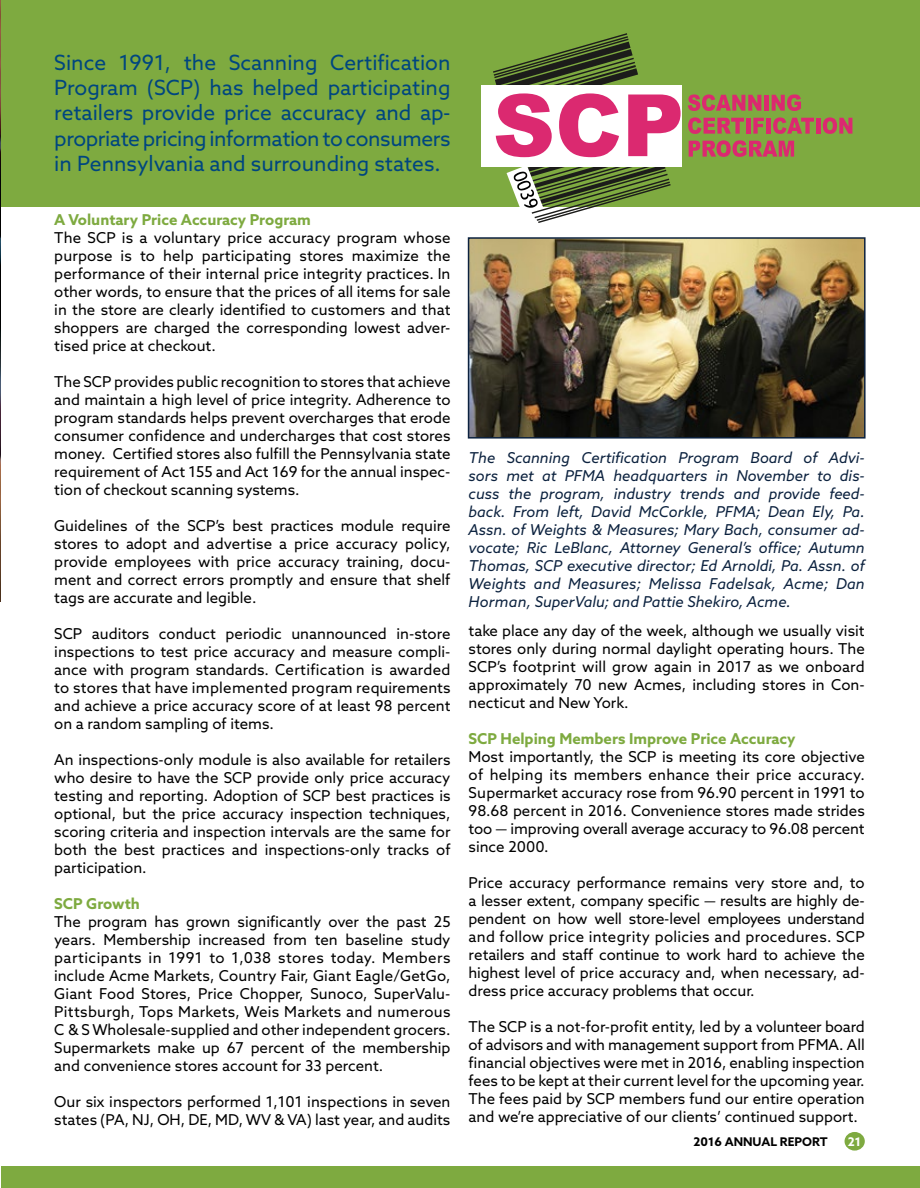
<style>
.page{position:relative;width:920px;height:1188px;background:#fff}
.page>*{position:absolute;margin:0;border:0;box-sizing:border-box;transform-origin:0 0}
.t1{font:21px/25.2px "Azo Sans";color:#00467f;text-align:justify}
.t2{font:15px/18px "Azo Sans";color:#000;text-align:justify}
.t3{font:italic 15px/18px "Azo Sans";color:#0c223f;text-align:justify}
.t4{font:700 15px "Azo Sans";color:#7eaa40}
.t5{font:700 12px "Azo Sans";color:#000}
.t6{font:700 12px "Azo Sans";color:#fff}
</style>
<div class="page">
<div style="left:844px;top:1132px;width:20px;height:19px;background:#7eaa40;border-radius:50%"></div>
<div style="left:0;top:0;width:919px;height:207px;background:#7eaa40"></div>
<hr style="left:0;top:602px;width:1px;height:586px;background:#7eaa40">
<img style="left:0;top:1px;width:1px;height:601px">
<img style="left:471px;top:240px;width:391px;height:196px">
<div style="left:468px;top:237px;width:397px;height:202px;border:2px solid #0c223f"></div>
<div style="left:481px;top:85px;width:200px;height:81px;background:#fff"></div>
<svg style="left:688px;top:94px;width:73px;height:17px"></svg>
<hr style="left:764px;top:95px;width:4px;height:16px;background:#db2970">
<svg style="left:771px;top:94px;width:30px;height:17px"></svg>
<svg style="left:688px;top:117px;width:56px;height:17px"></svg>
<hr style="left:746px;top:118px;width:4px;height:16px;background:#db2970">
<svg style="left:753px;top:118px;width:10px;height:16px"></svg>
<hr style="left:766px;top:118px;width:4px;height:16px;background:#db2970">
<svg style="left:773px;top:117px;width:40px;height:17px"></svg>
<hr style="left:816px;top:118px;width:4px;height:16px;background:#db2970">
<svg style="left:822px;top:117px;width:30px;height:17px"></svg>
<svg style="left:688px;top:140px;width:106px;height:17px"></svg>
<svg style="left:487px;top:33px;width:193px;height:190px"></svg>
<div style="left:1px;top:1167px;width:918px;height:21px;background:#7eaa40"></div>
<h1 class="t1" style="left:54px;top:50px;width:398px">Since 1991, the Scanning Certification Program (SCP) has helped participating retailers provide price accuracy and ap&shy;propriate pricing information to consumers in Pennsylvania and surrounding states.</h1>
<p class="t4" style="left:54px;top:209px;width:258px">A Voluntary Price Accuracy Program</p>
<p class="t2" style="left:54px;top:228px;width:398px">The SCP is a voluntary price accuracy program whose purpose is to help participating stores maximize the performance of their internal price integrity practices. In other words, to ensure that the prices of all items for sale in the store are clearly identified to customers and that shoppers are charged the corresponding lowest adver&shy;tised price at checkout.</p>
<p class="t2" style="left:54px;top:372px;width:398px">The SCP provides public recognition to stores that achieve and maintain a high level of price integrity. Adherence to program standards helps prevent overcharges that erode consumer confidence and undercharges that cost stores money. Certified stores also fulfill the Pennsylvania state requirement of Act 155 and Act 169 for the annual inspec&shy;tion of checkout scanning systems.</p>
<p class="t2" style="left:54px;top:516px;width:398px">Guidelines of the SCP’s best practices module require stores to adopt and advertise a price accuracy policy, provide employees with price accuracy training, docu&shy;ment and correct errors promptly and ensure that shelf tags are accurate and legible.</p>
<p class="t2" style="left:54px;top:624px;width:398px">SCP auditors conduct periodic unannounced in-store inspections to test price accuracy and measure compli&shy;ance with program standards. Certification is awarded to stores that have implemented program requirements and achieve a price accuracy score of at least 98 percent on a random sampling of items.</p>
<p class="t2" style="left:54px;top:750px;width:398px">An inspections-only module is also available for retailers who desire to have the SCP provide only price accuracy testing and reporting. Adoption of SCP best practices is optional, but the price accuracy inspection techniques, scoring criteria and inspection intervals are the same for both the best practices and inspections-only tracks of participation.</p>
<p class="t4" style="left:54px;top:893px;width:87px">SCP Growth</p>
<p class="t2" style="left:54px;top:912px;width:398px">The program has grown significantly over the past 25 years. Membership increased from ten baseline study participants in 1991 to 1,038 stores today. Members include Acme Markets, Country Fair, Giant Eagle/GetGo, Giant Food Stores, Price Chopper, Sunoco, SuperValu-Pittsburgh, Tops Markets, Weis Markets and numerous C &amp; S Wholesale-supplied and other independent grocers.<br>Supermarkets make up 67 percent of the membership and convenience stores account for 33 percent.</p>
<p class="t2" style="left:54px;top:1092px;width:398px">Our six inspectors performed 1,101 inspections in seven states (PA, NJ, OH, DE, MD, WV &amp; VA) last year, and audits</p>
<p class="t3" style="left:468px;top:449px;width:398px">The Scanning Certification Program Board of Advi&shy;sors met at PFMA headquarters in November to dis&shy;cuss the program, industry trends and provide feed&shy;back. From left, David McCorkle, PFMA; Dean Ely, Pa.<br>Assn. of Weights &amp; Measures; Mary Bach, consumer ad&shy;vocate; Ric LeBlanc, Attorney General’s office; Autumn Thomas, SCP executive director; Ed Arnoldi, Pa. Assn. of Weights and Measures; Melissa Fadelsak, Acme; Dan Horman, SuperValu; and Pattie Shekiro, Acme.</p>
<p class="t2" style="left:468px;top:621px;width:397px">take place any day of the week, although we usually visit stores only during normal daylight operating hours. The SCP’s footprint will grow again in 2017 as we onboard approximately 70 new Acmes, including stores in Con&shy;necticut and New York.</p>
<p class="t4" style="left:468px;top:729px;width:328px">SCP Helping Members Improve Price Accuracy</p>
<p class="t2" style="left:468px;top:747px;width:398px">Most importantly, the SCP is meeting its core objective of helping its members enhance their price accuracy.<br>Supermarket accuracy rose from 96.90 percent in 1991 to 98.68 percent in 2016. Convenience stores made strides too — improving overall average accuracy to 96.08 percent since 2000.</p>
<p class="t2" style="left:468px;top:873px;width:398px">Price accuracy performance remains very store and, to a lesser extent, company specific — results are highly de&shy;pendent on how well store-level employees understand and follow price integrity policies and procedures. SCP retailers and staff continue to work hard to achieve the highest level of price accuracy and, when necessary, ad&shy;dress price accuracy problems that occur.</p>
<p class="t2" style="left:468px;top:1017px;width:398px">The SCP is a not-for-profit entity, led by a volunteer board of advisors and with management support from PFMA. All financial objectives were met in 2016, enabling inspection fees to be kept at their current level for the upcoming year.<br>The fees paid by SCP members fund our entire operation and we’re appreciative of our clients’ continued support.</p>
<p class="t5" style="left:693px;top:1134px;width:136px">2016 ANNUAL REPORT</p>
<p class="t6" style="left:847px;top:1134px;width:15px">21</p>
</div>
